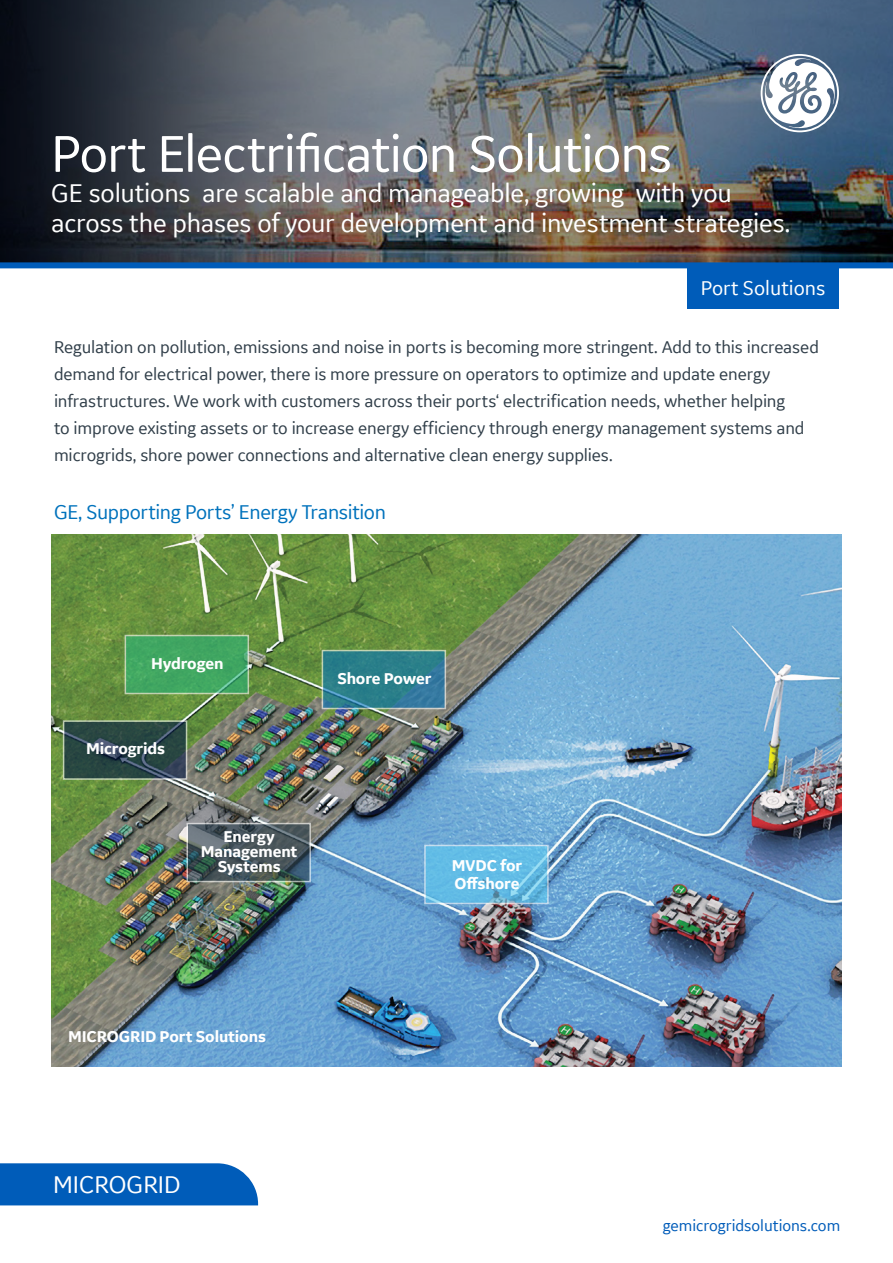
<style>
.page{position:relative;width:893px;height:1263px;background:#fff}
.page>*{position:absolute;margin:0;border:0;box-sizing:border-box;transform-origin:0 0}
.t1{font:54px "GE Inspira Sans";letter-spacing:-.02em;color:#fff}
.t2{font:27px/30px "GE Inspira Sans";letter-spacing:-.01em;color:#fff}
.t3{font:25.5px "GE Inspira Sans";color:#fff}
.t4{font:21px "GE Inspira Sans";letter-spacing:-.015em;color:#0072bc}
.t5{font:21px "GE Inspira Sans";color:#fff}
.t6{font:18px/27px "GE Inspira Sans";letter-spacing:-.005em;color:#303e49}
.t7{font:700 16.5px/15px "GE Inspira Sans";letter-spacing:-.01em;color:#fff;text-align:center}
.t8{font:16.5px "GE Inspira Sans";letter-spacing:-.005em;color:#005cb9}
</style>
<div class="page">
<img style="left:0;top:0;width:893px;height:262px">
<img style="left:51px;top:535px;width:791px;height:532px">
<svg style="left:125px;top:635px;width:124px;height:59px;background:#49a967"></svg>
<svg style="left:322px;top:650px;width:124px;height:59px;background:#368292"></svg>
<svg style="left:63px;top:720px;width:124px;height:60px;background:#375150"></svg>
<img style="left:186px;top:823px;width:125px;height:59px">
<svg style="left:424px;top:845px;width:125px;height:59px;background:#6abde4"></svg>
<svg style="left:761px;top:54px;width:78px;height:78px"></svg>
<div style="left:0;top:1163px;width:258px;height:42px;background:#005cb9"></div>
<div style="left:0;top:262px;width:893px;height:6px;background:#005cb9"></div>
<div style="left:687px;top:266px;width:152px;height:43px;background:#005cb9"></div>
<h1 class="t1" style="left:51px;top:120px;width:622px">Port Electrification Solutions</h1>
<h2 class="t2" style="left:51px;top:177px;width:741px">GE solutions are scalable and manageable, growing with you across the phases of your development and investment strategies.</h2>
<p class="t5" style="left:701px;top:275px;width:126px">Port Solutions</p>
<p class="t6" style="left:54px;top:333px;width:766px">Regulation on pollution, emissions and noise in ports is becoming more stringent. Add to this increased demand for electrical power, there is more pressure on operators to optimize and update energy infrastructures. We work with customers across their ports‘ electrification needs, whether helping<br>to improve existing assets or to increase energy efficiency through energy management systems and microgrids, shore power connections and alternative clean energy supplies.</p>
<p class="t4" style="left:54px;top:499px;width:334px">GE, Supporting Ports’ Energy Transition</p>
<p class="t7" style="left:151px;top:655px;width:74px">Hydrogen</p>
<p class="t7" style="left:86px;top:741px;width:80px">Microgrids</p>
<p class="t7" style="left:201px;top:829px;width:98px">Energy<br>Management<br>Systems</p>
<p class="t7" style="left:337px;top:670px;width:96px">Shore Power</p>
<p class="t7" style="left:452px;top:856px;width:72px;line-height:18px;text-align:left">MVDC for<br>Offshore</p>
<p class="t7" style="left:68px;top:1029px;width:199px">MICROGRID Port Solutions</p>
<h3 class="t3" style="left:53px;top:1168px;width:129px">MICROGRID</h3>
<p class="t8" style="left:663px;top:1215px;width:179px">gemicrogridsolutions.com</p>
</div>
